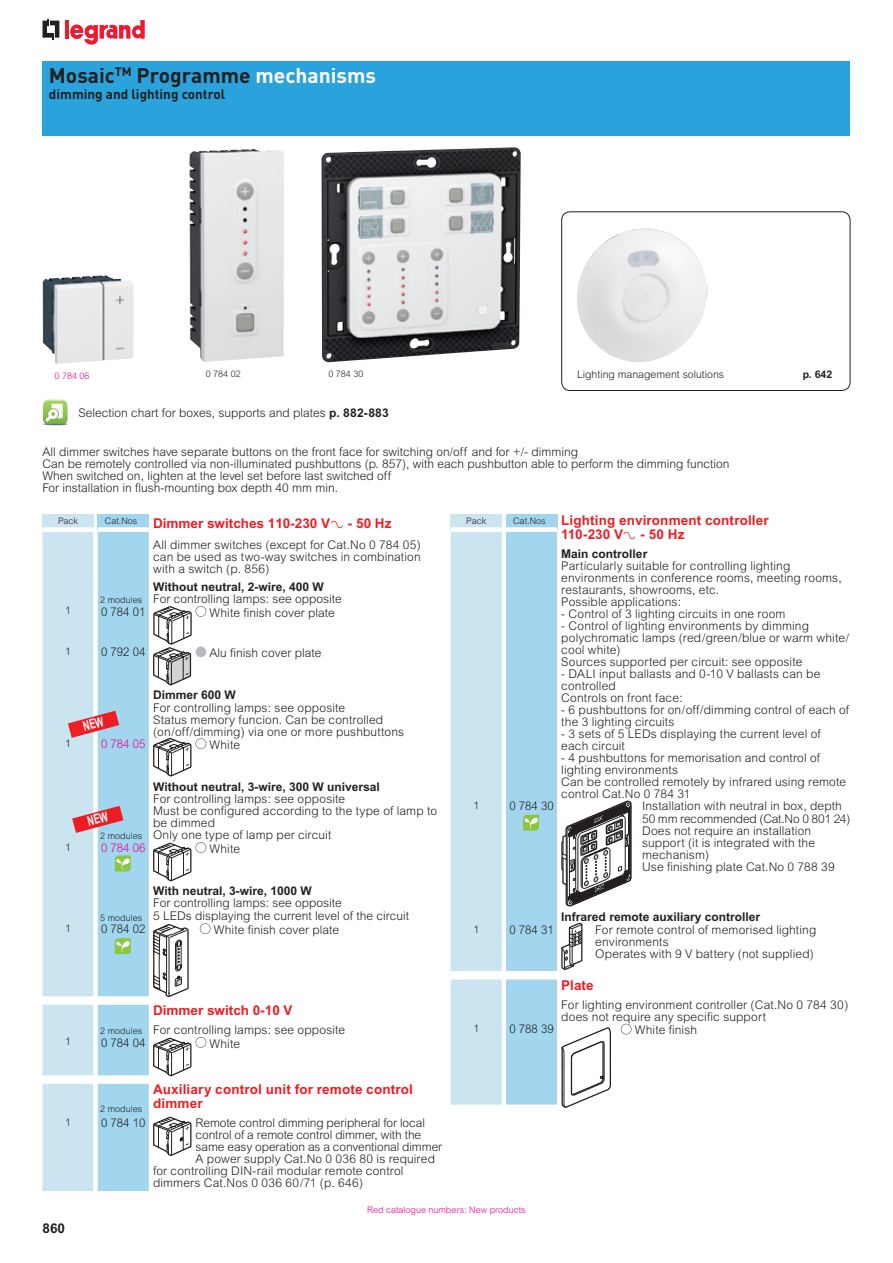
<style>
.page{position:relative;width:893px;height:1263px;background:#fff}
.page>*{position:absolute;margin:0;border:0;box-sizing:border-box;transform-origin:0 0}
.t1{font:700 21px "DIN";color:#231f20}
.t2{font:700 13.5px/13.5px "Arial";letter-spacing:.01em;color:#ee1d23}
.t3{font:700 13.5px "DIN";color:#231f20}
.t4{font:700 13.5px "Arial";color:#231f20}
.t5{font:300 12px/12px "Arial";letter-spacing:.005em;color:#231f20}
.t6{font:700 12px "Arial";color:#231f20}
.t7{font:300 12px "Arial";letter-spacing:.005em;color:#231f20;scale:.95 1}
.t8{font:300 12px "Arial";color:#ed028c;scale:.95 1}
.t9{font:300 10.5px "Arial";color:#231f20}
.t10{font:700 10.5px "Arial";color:#231f20}
.t11{font:300 9px "Arial";color:#ed028c}
.t12{font:300 9px "Arial";color:#231f20}
.s1{color:#fff}
.s2{font-weight:700}
.s3{font-weight:300;font-size:9px;color:#231f20}
.s4{font-family:"Legrand 2007";font-weight:400}
.s5{font-size:9px}
</style>
<div class="page">
<svg style="left:43px;top:19px;width:16px;height:20px"></svg>
<hr style="left:65px;top:20px;width:4px;height:18px;background:#ee1d23">
<svg style="left:70px;top:20px;width:75px;height:25px"></svg>
<div style="left:43px;top:62px;width:807px;height:74px;background:#2aa2db"></div>
<img style="left:577px;top:229px;width:131px;height:133px">
<div style="left:561px;top:211px;width:289px;height:180px;border:1px solid #231f20;border-radius:9px"></div>
<img style="left:189px;top:149px;width:95px;height:213px">
<img style="left:43px;top:275px;width:91px;height:89px">
<img style="left:321px;top:147px;width:200px;height:215px">
<svg style="left:43px;top:400px;width:24px;height:25px"></svg>
<svg style="left:43px;top:1084px;width:149px;height:107px"></svg>
<svg style="left:43px;top:1005px;width:164px;height:71px"></svg>
<svg style="left:451px;top:514px;width:180px;height:457px"></svg>
<svg style="left:451px;top:979px;width:181px;height:129px"></svg>
<svg style="left:43px;top:514px;width:167px;height:483px"></svg>
<h1 class="t1" style="left:49px;top:62px;width:329px">Mosaic<sup>TM</sup> Programme <span class="s1">mechanisms</span></h1>
<p class="t3" style="left:49px;top:85px;width:178px">dimming and lighting control</p>
<p class="t11" style="left:55px;top:370px;width:37px">0 784 06</p>
<p class="t12" style="left:206px;top:369px;width:37px">0 784 02</p>
<p class="t12" style="left:328px;top:369px;width:37px">0 784 30</p>
<p class="t9" style="left:577px;top:369px;width:149px">Lighting management solutions</p>
<p class="t10" style="left:803px;top:368px;width:31px">p. 642</p>
<p class="t5" style="left:78px;top:407px;width:312px">Selection chart for boxes, supports and plates <span class="s2">p. 882-883</span></p>
<p class="t5" style="left:43px;top:446px;width:688px">All dimmer switches have separate buttons on the front face for switching on/off and for +/- dimming<br>Can be remotely controlled via non-illuminated pushbuttons (p. 857), with each pushbutton able to perform the dimming function When switched on, lighten at the level set before last switched off<br>For installation in flush-mounting box depth 40 mm min.</p>
<p class="t12" style="left:466px;top:516px;width:22px">Pack</p>
<p class="t2" style="left:561px;top:513px;width:209px;text-indent:-48px"><span class="s3">Cat.Nos</span> Lighting environment controller<br>110-230 V<span class="s4">±</span> - 50 Hz</p>
<p class="t6" style="left:561px;top:546px;width:88px">Main controller</p>
<p class="t5" style="left:561px;top:559px;width:282px">Particularly suitable for controlling lighting environments in conference rooms, meeting rooms, restaurants, showrooms, etc.<br>Possible applications:</p>
<p class="t5" style="left:561px;top:607px;width:226px">- Control of 3 lighting circuits in one room</p>
<p class="t5" style="left:561px;top:619px;width:289px">- Control of lighting environments by dimming polychromatic lamps (red/green/blue or warm white/ cool white)<br>Sources supported per circuit: see opposite</p>
<p class="t5" style="left:561px;top:667px;width:261px">- DALI input ballasts and 0-10 V ballasts can be controlled<br>Controls on front face:</p>
<p class="t5" style="left:561px;top:703px;width:289px">- 6 pushbuttons for on/off/dimming control of each of the 3 lighting circuits</p>
<p class="t5" style="left:561px;top:727px;width:261px">- 3 sets of 5 LEDs displaying the current level of each circuit</p>
<p class="t5" style="left:561px;top:751px;width:286px">- 4 pushbuttons for memorisation and control of lighting environments<br>Can be controlled remotely by infrared using remote control Cat.No 0 784 31</p>
<p class="t9" style="left:473px;top:799px;width:7px">1</p>
<p class="t7" style="left:509px;top:799px;width:48px">0 784 30</p>
<p class="t5" style="left:642px;top:800px;width:210px">Installation with neutral in box, depth<br>50 mm recommended (Cat.No 0 801 24)<br>Does not require an installation support (it is integrated with the mechanism)<br>Use finishing plate Cat.No 0 788 39</p>
<p class="t6" style="left:561px;top:910px;width:200px">Infrared remote auxiliary controller</p>
<p class="t9" style="left:473px;top:923px;width:7px">1</p>
<p class="t7" style="left:509px;top:923px;width:48px">0 784 31</p>
<p class="t5" style="left:595px;top:923px;width:223px">For remote control of memorised lighting environments<br>Operates with 9 V battery (not supplied)</p>
<p class="t2" style="left:561px;top:978px;width:34px">Plate</p>
<p class="t5" style="left:561px;top:999px;width:289px">For lighting environment controller (Cat.No 0 784 30) does not require any specific support</p>
<p class="t9" style="left:473px;top:1022px;width:7px">1</p>
<p class="t7" style="left:509px;top:1022px;width:48px">0 788 39</p>
<p class="t5" style="left:635px;top:1024px;width:64px">White finish</p>
<p class="t12" style="left:58px;top:516px;width:22px">Pack</p>
<p class="t2" style="left:105px;top:516px;width:288px"><sup>Cat.Nos</sup> Dimmer switches 110-230 V<span class="s4">±</span> - 50 Hz</p>
<p class="t5" style="left:153px;top:539px;width:269px;text-align:justify">All dimmer switches (except for Cat.No 0 784 05) can be used as two-way switches in combination with a switch (p. 856)</p>
<p class="t5" style="left:100px;top:580px;width:243px;text-indent:53px"><span class="s2">Without neutral, 2-wire, 400 W<br></span><span class="s5">2 modules</span> For controlling lamps: see opposite</p>
<p class="t9" style="left:65px;top:605px;width:7px">1</p>
<p class="t7" style="left:101px;top:604px;width:48px">0 784 01</p>
<p class="t5" style="left:210px;top:606px;width:127px">White finish cover plate</p>
<p class="t9" style="left:65px;top:645px;width:7px">1</p>
<p class="t7" style="left:101px;top:645px;width:48px">0 792 04</p>
<p class="t5" style="left:210px;top:647px;width:114px">Alu finish cover plate</p>
<p class="t6" style="left:153px;top:688px;width:84px">Dimmer 600 W</p>
<p class="t5" style="left:153px;top:701px;width:253px">For controlling lamps: see opposite<br>Status memory funcion. Can be controlled (on/off/dimming) via one or more pushbuttons</p>
<p class="t9" style="left:65px;top:737px;width:7px">1</p>
<p class="t8" style="left:101px;top:737px;width:48px">0 784 05</p>
<p class="t5" style="left:210px;top:739px;width:32px">White</p>
<p class="t6" style="left:153px;top:780px;width:228px">Without neutral, 3-wire, 300 W universal</p>
<p class="t12" style="left:100px;top:831px;width:44px">2 modules</p>
<p class="t5" style="left:153px;top:793px;width:285px">For controlling lamps: see opposite<br>Must be configured according to the type of lamp to be dimmed<br>Only one type of lamp per circuit</p>
<p class="t9" style="left:65px;top:841px;width:7px">1</p>
<p class="t8" style="left:101px;top:841px;width:48px">0 784 06</p>
<p class="t5" style="left:210px;top:843px;width:32px">White</p>
<p class="t6" style="left:153px;top:884px;width:160px">With neutral, 3-wire, 1000 W</p>
<p class="t5" style="left:100px;top:897px;width:310px;line-height:12.8px;text-indent:53px">For controlling lamps: see opposite<br><span class="s5">5 modules</span> 5 LEDs displaying the current level of the circuit</p>
<p class="t9" style="left:65px;top:922px;width:7px">1</p>
<p class="t7" style="left:101px;top:922px;width:48px">0 784 02</p>
<p class="t5" style="left:214px;top:924px;width:127px">White finish cover plate</p>
<p class="t2" style="left:153px;top:1004px;width:141px">Dimmer switch 0-10 V</p>
<p class="t5" style="left:100px;top:1024px;width:247px"><span class="s5">2 modules</span> For controlling lamps: see opposite</p>
<p class="t9" style="left:65px;top:1036px;width:7px">1</p>
<p class="t7" style="left:101px;top:1035px;width:48px">0 784 04</p>
<p class="t5" style="left:210px;top:1037px;width:32px">White</p>
<p class="t12" style="left:100px;top:1104px;width:44px">2 modules</p>
<p class="t2" style="left:153px;top:1083px;width:261px">Auxiliary control unit for remote control dimmer</p>
<p class="t9" style="left:65px;top:1116px;width:7px">1</p>
<p class="t7" style="left:101px;top:1116px;width:48px">0 784 10</p>
<p class="t5" style="left:196px;top:1116px;width:231px">Remote control dimming peripheral for local</p>
<p class="t5" style="left:196px;top:1128px;width:227px">control of a remote control dimmer, with the</p>
<p class="t5" style="left:196px;top:1140px;width:248px">same easy operation as a conventional dimmer</p>
<p class="t5" style="left:196px;top:1152px;width:241px">A power supply Cat.No 0 036 80 is required</p>
<p class="t5" style="left:153px;top:1164px;width:252px">for controlling DIN-rail modular remote control</p>
<p class="t5" style="left:153px;top:1176px;width:212px">dimmers Cat.Nos 0 036 60/71 (p. 646)</p>
<p class="t4" style="left:43px;top:1220px;width:24px">860</p>
<p class="t11" style="left:367px;top:1204px;width:160px">Red catalogue numbers: New products</p>
</div>
